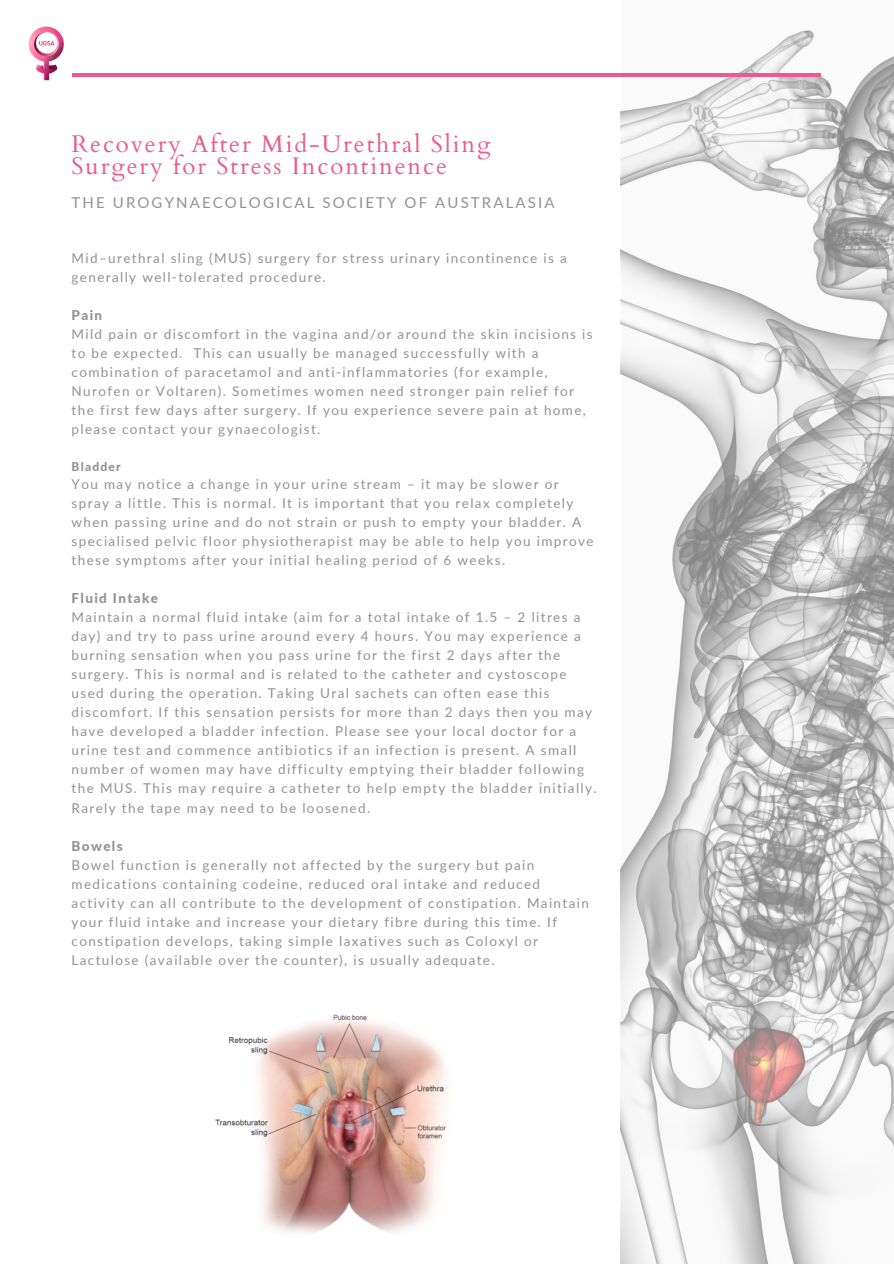
<style>
.page{position:relative;width:894px;height:1264px;background:#fff}
.page>*{position:absolute;margin:0;border:0;box-sizing:border-box;transform-origin:0 0}
.t1{font:24px/22.5px "Cardo";letter-spacing:.08em;color:#ea5a8f}
.t2{font:15px "Lato";letter-spacing:.14em;color:#929292}
.t3{font:13.5px/19px "Lato";letter-spacing:.1em;color:#929292}
.t4{font:800 13.5px "Lato";letter-spacing:.1em;color:#929292}
.t5{font:800 12px "Lato";letter-spacing:.1em;color:#929292}
</style>
<div class="page">
<img style="left:620px;top:30px;width:273px;height:1233px">
<hr style="left:72px;top:74px;width:748px;height:3px;background:#ea5a8f">
<img style="left:28px;top:26px;width:36px;height:55px">
<img style="left:215px;top:1014px;width:232px;height:219px">
<p class="t1" style="left:72px;top:133px;width:420px">Recovery After Mid-Urethral Sling<br>Surgery for Stress Incontinence</p>
<p class="t2" style="left:72px;top:193px;width:484px">THE UROGYNAECOLOGICAL SOCIETY OF AUSTRALASIA</p>
<p class="t3" style="left:72px;top:248px;width:496px">Mid–urethral sling (MUS) surgery for stress urinary incontinence is a generally well-tolerated procedure.</p>
<p class="t4" style="left:72px;top:306px;width:32px">Pain</p>
<p class="t3" style="left:72px;top:324px;width:522px">Mild pain or discomfort in the vagina and/or around the skin incisions is to be expected. This can usually be managed successfully with a combination of paracetamol and anti-inflammatories (for example, Nurofen or Voltaren). Sometimes women need stronger pain relief for the first few days after surgery. If you experience severe pain at home, please contact your gynaecologist.</p>
<p class="t5" style="left:72px;top:459px;width:51px">Bladder</p>
<p class="t3" style="left:72px;top:474px;width:523px">You may notice a change in your urine stream – it may be slower or spray a little. This is normal. It is important that you relax completely when passing urine and do not strain or push to empty your bladder. A specialised pelvic floor physiotherapist may be able to help you improve these symptoms after your initial healing period of 6 weeks.</p>
<p class="t4" style="left:72px;top:590px;width:88px">Fluid Intake</p>
<p class="t3" style="left:72px;top:607px;width:526px">Maintain a normal fluid intake (aim for a total intake of 1.5 – 2 litres a day) and try to pass urine around every 4 hours. You may experience a burning sensation when you pass urine for the first 2 days after the surgery. This is normal and is related to the catheter and cystoscope used during the operation. Taking Ural sachets can often ease this discomfort. If this sensation persists for more than 2 days then you may have developed a bladder infection. Please see your local doctor for a urine test and commence antibiotics if an infection is present. A small number of women may have difficulty emptying their bladder following the MUS. This may require a catheter to help empty the bladder initially.<br>Rarely the tape may need to be loosened.</p>
<p class="t4" style="left:72px;top:837px;width:53px">Bowels</p>
<p class="t3" style="left:72px;top:854px;width:518px">Bowel function is generally not affected by the surgery but pain medications containing codeine, reduced oral intake and reduced activity can all contribute to the development of constipation. Maintain your fluid intake and increase your dietary fibre during this time. If constipation develops, taking simple laxatives such as Coloxyl or Lactulose (available over the counter), is usually adequate.</p>
</div>
